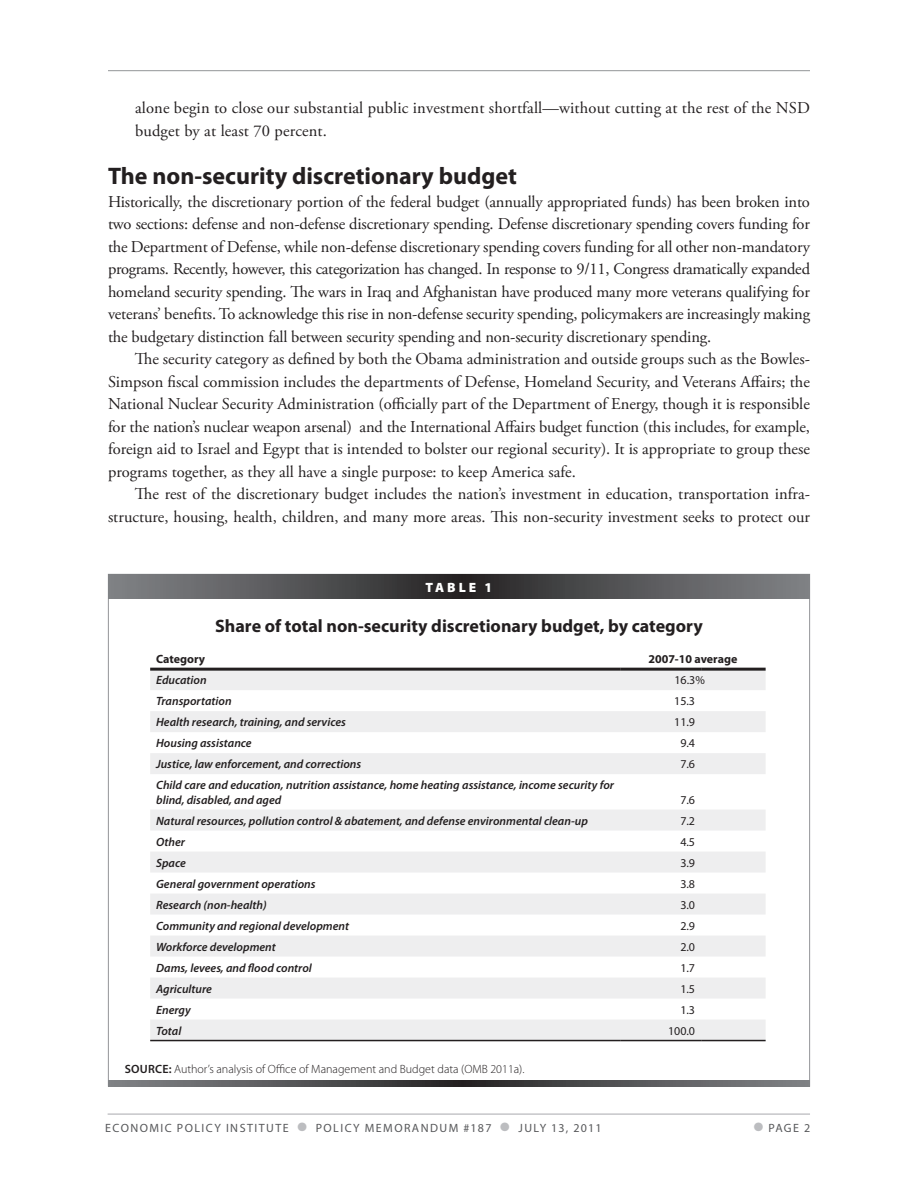
<style>
.page{position:relative;width:918px;height:1188px;background:#fff}
.page>*{position:absolute;margin:0;border:0;box-sizing:border-box;transform-origin:0 0}
.t1{font:700 24px "Myriad Pro";color:#231f20}
.t2{font:700 18px "Myriad Pro";color:#231f20}
.t3{font:16.5px/22.5px "Adobe Garamond Pro";color:#231f20;text-align:justify}
.t4{font:900 13.5px "Myriad Pro";letter-spacing:.22em;color:#fff}
.t5{font:italic 600 12px/14.4px "Myriad Pro";color:#231f20}
.t6{font:300 12px "Myriad Pro";color:#231f20}
.t7{font:12px "Myriad Pro";letter-spacing:.12em;color:#57585a}
.t8{font:12px "Myriad Pro";color:#231f20}
.t9{font:700 12px "Myriad Pro";color:#231f20}
.s1{font-weight:600}
.s2{color:#bcbdc0}
</style>
<div class="page">
<hr style="left:108px;top:1114px;width:702px;height:1px;background:#a8a9ad">
<hr style="left:108px;top:70px;width:702px;height:1px;background:#939598">
<svg style="left:108px;top:574px;width:702px;height:24px"></svg>
<svg style="left:108px;top:1081px;width:702px;height:6px"></svg>
<svg style="left:150px;top:671px;width:616px;height:369px;fill:#f5f5f6"></svg>
<hr style="left:150px;top:1040px;width:470px;height:1px;background:#231f20">
<hr style="left:620px;top:1040px;width:81px;height:1px;background:#231f20">
<hr style="left:701px;top:1040px;width:65px;height:1px;background:#231f20">
<hr style="left:150px;top:668px;width:470px;height:3px;background:#231f20">
<hr style="left:620px;top:668px;width:81px;height:3px;background:#231f20">
<hr style="left:701px;top:668px;width:65px;height:3px;background:#231f20">
<p class="t3" style="left:135px;top:97px;width:677px">alone begin to close our substantial public investment shortfall—without cutting at the rest of the NSD budget by at least 70 percent.</p>
<h1 class="t1" style="left:108px;top:160px;width:410px">The non-security discretionary budget</h1>
<p class="t3" style="left:108px;top:191px;width:704px">Historically, the discretionary portion of the federal budget (annually appropriated funds) has been broken into two sections: defense and non-defense discretionary spending. Defense discretionary spending covers funding for the Department of Defense, while non-defense discretionary spending covers funding for all other non-mandatory programs. Recently, however, this categorization has changed. In response to 9/11, Congress dramatically expanded homeland security spending. The wars in Iraq and Afghanistan have produced many more veterans qualifying for veterans’ benefits. To acknowledge this rise in non-defense security spending, policymakers are increasingly making the budgetary distinction fall between security spending and non-security discretionary spending.</p>
<p class="t3" style="left:108px;top:348px;width:704px;text-indent:27px">The security category as defined by both the Obama administration and outside groups such as the Bowles-Simpson fiscal commission includes the departments of Defense, Homeland Security, and Veterans Affairs; the National Nuclear Security Administration (officially part of the Department of Energy, though it is responsible for the nation’s nuclear weapon arsenal) and the International Affairs budget function (this includes, for example, foreign aid to Israel and Egypt that is intended to bolster our regional security). It is appropriate to group these programs together, as they all have a single purpose: to keep America safe.</p>
<p class="t3" style="left:108px;top:483px;width:704px;text-align:right">The rest of the discretionary budget includes the nation’s investment in education, transportation infra&shy;structure, housing, health, children, and many more areas. This non-security investment seeks to protect our</p>
<p class="t4" style="left:425px;top:579px;width:68px">table 1</p>
<p class="t2" style="left:215px;top:614px;width:489px">Share of total non-security discretionary budget, by category</p>
<p class="t9" style="left:156px;top:651px;width:50px">Category</p>
<p class="t9" style="left:648px;top:651px;width:91px">2007-10 average</p>
<p class="t5" style="left:156px;top:673px;width:52px">Education</p>
<p class="t8" style="left:674px;top:673px;width:32px">16.3%</p>
<p class="t5" style="left:156px;top:694px;width:77px">Transportation</p>
<p class="t8" style="left:674px;top:694px;width:22px">15.3</p>
<p class="t5" style="left:156px;top:715px;width:191px">Health research, training, and services</p>
<p class="t8" style="left:674px;top:715px;width:22px">11.9</p>
<p class="t5" style="left:156px;top:736px;width:97px">Housing assistance</p>
<p class="t8" style="left:680px;top:736px;width:16px">9.4</p>
<p class="t5" style="left:156px;top:757px;width:207px">Justice, law enforcement, and corrections</p>
<p class="t8" style="left:680px;top:757px;width:16px">7.6</p>
<p class="t5" style="left:156px;top:778px;width:459px">Child care and education, nutrition assistance, home heating assistance, income security for blind, disabled, and aged</p>
<p class="t8" style="left:680px;top:792px;width:16px">7.6</p>
<p class="t5" style="left:156px;top:813px;width:433px">Natural resources, pollution control &amp; abatement, and defense environmental clean-up</p>
<p class="t8" style="left:680px;top:813px;width:16px">7.2</p>
<p class="t5" style="left:156px;top:834px;width:30px">Other</p>
<p class="t8" style="left:680px;top:834px;width:16px">4.5</p>
<p class="t5" style="left:156px;top:855px;width:31px">Space</p>
<p class="t8" style="left:680px;top:855px;width:16px">3.9</p>
<p class="t5" style="left:156px;top:876px;width:161px">General government operations</p>
<p class="t8" style="left:680px;top:876px;width:16px">3.8</p>
<p class="t5" style="left:156px;top:897px;width:112px">Research (non-health)</p>
<p class="t8" style="left:680px;top:897px;width:16px">3.0</p>
<p class="t5" style="left:156px;top:918px;width:194px">Community and regional development</p>
<p class="t8" style="left:680px;top:918px;width:16px">2.9</p>
<p class="t5" style="left:156px;top:939px;width:121px">Workforce development</p>
<p class="t8" style="left:680px;top:939px;width:16px">2.0</p>
<p class="t5" style="left:156px;top:960px;width:157px">Dams, levees, and flood control</p>
<p class="t8" style="left:680px;top:960px;width:16px">1.7</p>
<p class="t5" style="left:156px;top:981px;width:57px">Agriculture</p>
<p class="t8" style="left:680px;top:981px;width:16px">1.5</p>
<p class="t5" style="left:156px;top:1002px;width:36px">Energy</p>
<p class="t8" style="left:680px;top:1002px;width:16px">1.3</p>
<p class="t5" style="left:156px;top:1023px;width:27px">Total</p>
<p class="t8" style="left:668px;top:1023px;width:29px">100.0</p>
<p class="t6" style="left:125px;top:1063px;width:401px"><span class="s1">SOURCE:</span> Author’s analysis of Office of Management and Budget data (OMB 2011a).</p>
<p class="t7" style="left:105px;top:1120px;width:498px">ECONOMIC POLICY INSTITUTE <span class="s2">●</span> POLICY MEMORANDUM #187 <span class="s2">●</span> JULY 13, 2011</p>
<p class="t7" style="left:754px;top:1120px;width:58px"><span class="s2">●</span> PAGE 2</p>
</div>
